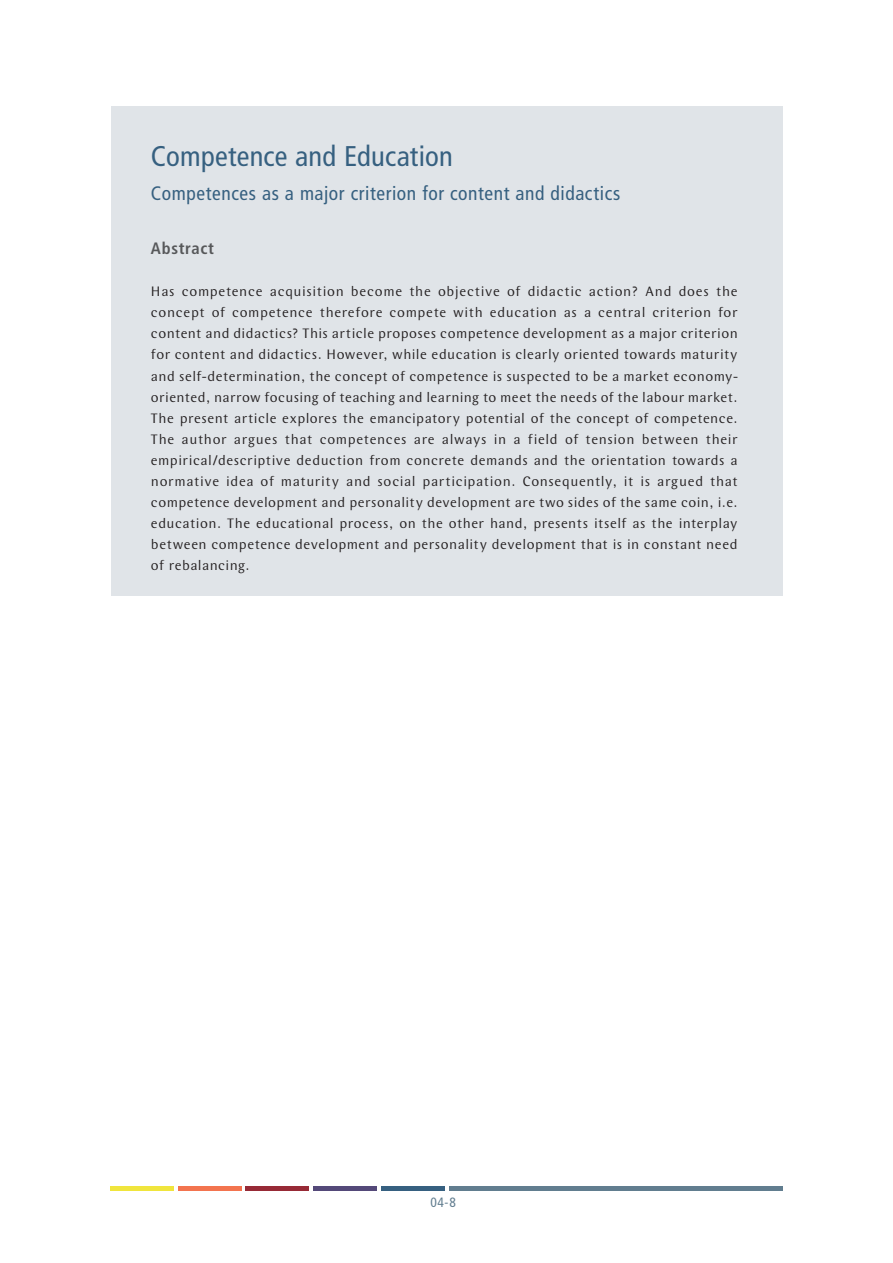
<style>
.page{position:relative;width:893px;height:1263px;background:#fff}
.page>*{position:absolute;margin:0;border:0;box-sizing:border-box;transform-origin:0 0}
.t1{font:condensed 28.5px "Frutiger LT Std";letter-spacing:.01em;color:#366080}
.t2{font:condensed 19.5px "Frutiger LT Std";letter-spacing:.03em;color:#366080}
.t3{font:700 condensed 16.5px "Frutiger LT Std";letter-spacing:.04em;color:#57585a}
.t4{font:14.25px/21px "Wunderlich";letter-spacing:.03em;color:#231f20;text-align:justify}
.t5{font:condensed 13.5px "Frutiger LT Std";color:#617d8f}
</style>
<div class="page">
<div style="left:111px;top:1186px;width:63px;height:5px;background:#f0e53d"></div>
<div style="left:178px;top:1186px;width:64px;height:5px;background:#f3744f"></div>
<div style="left:246px;top:1186px;width:63px;height:5px;background:#972a36"></div>
<div style="left:313px;top:1186px;width:64px;height:5px;background:#544979"></div>
<div style="left:381px;top:1186px;width:63px;height:5px;background:#366080"></div>
<div style="left:449px;top:1186px;width:333px;height:5px;background:#617d8f"></div>
<div style="left:111px;top:106px;width:671px;height:489px;background:#e0e4e8"></div>
<h1 class="t1" style="left:151px;top:139px;width:303px">Competence and Education</h1>
<h2 class="t2" style="left:151px;top:182px;width:471px">Competences as a major criterion for content and didactics</h2>
<p class="t3" style="left:151px;top:239px;width:65px">Abstract</p>
<p class="t4" style="left:151px;top:281px;width:588px">Has competence acquisition become the objective of didactic action? And does the concept of competence therefore compete with education as a central criterion for content and didactics? This article proposes competence development as a major criterion for content and didactics. However, while education is clearly oriented towards maturity and self-determination, the concept of competence is suspected to be a market economy&shy;oriented, narrow focusing of teaching and learning to meet the needs of the labour market.<br>The present article explores the emancipatory potential of the concept of competence.<br>The author argues that competences are always in a field of tension between their empirical/descriptive deduction from concrete demands and the orientation towards a normative idea of maturity and social participation. Consequently, it is argued that competence development and personality development are two sides of the same coin, i.e. education. The educational process, on the other hand, presents itself as the interplay between competence development and personality development that is in constant need of rebalancing.</p>
<p class="t5" style="left:430px;top:1195px;width:27px">04-8</p>
</div>
